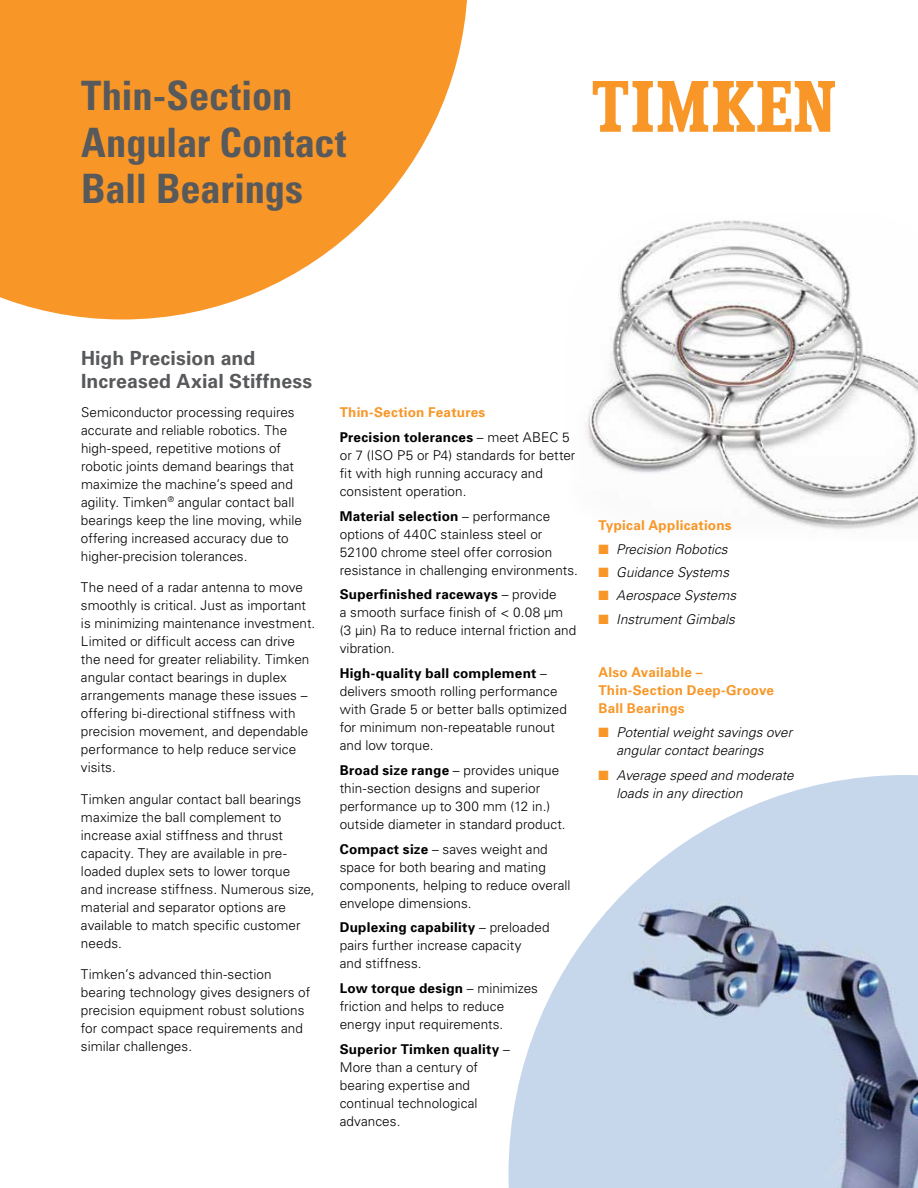
<style>
.page{position:relative;width:918px;height:1188px;background:#fff}
.page>*{position:absolute;margin:0;border:0;box-sizing:border-box;transform-origin:0 0}
.t1{font:700 condensed 40.5px/46.5px "Univers LT Std";letter-spacing:-.005em;color:#58595b}
.t2{font:700 19.5px/22.5px "Univers LT Std";letter-spacing:.005em;color:#58595b}
.t3{font:300 13.5px/18px "Univers LT Std";letter-spacing:.005em;color:#000}
.t4{font:italic 300 13.5px/18px "Univers LT Std";letter-spacing:.005em;color:#000}
.t5{font:700 13.5px "Univers";letter-spacing:.02em;color:#000}
.t6{font:700 13.5px/24.8px "Univers";letter-spacing:.015em;color:#f89728}
.t7{font:700 13.5px/18px "Univers LT Std";letter-spacing:.015em;color:#f89728}
.s1{color:#000}
.s2{font-family:"Univers LT Std";font-weight:300;color:#000}
.s3{font-family:"Univers LT Std";font-weight:300}
.s4{font-family:"Univers";font-weight:700}
.s5{color:#f89728}
</style>
<div class="page">
<img style="left:585px;top:220px;width:333px;height:309px">
<img style="left:508px;top:775px;width:410px;height:413px">
<svg style="left:0;top:0;width:467px;height:320px;fill:#f89728"></svg>
<svg style="left:593px;top:81px;width:242px;height:51px"></svg>
<h1 class="t1" style="left:81px;top:73px;width:267px">Thin-Section<br>Angular Contact<br>Ball Bearings</h1>
<h2 class="t2" style="left:81px;top:347px;width:233px">High Precision and<br>Increased Axial Stiffness</h2>
<p class="t3" style="left:81px;top:403px;width:223px">Semiconductor processing requires accurate and reliable robotics. The high-speed, repetitive motions of robotic joints demand bearings that maximize the machine’s speed and agility. Timken<sup>®</sup> angular contact ball bearings keep the line moving, while offering increased accuracy due to higher-precision tolerances.</p>
<p class="t3" style="left:81px;top:579px;width:236px">The need of a radar antenna to move smoothly is critical. Just as important is minimizing maintenance investment.<br>Limited or difficult access can drive the need for greater reliability. Timken angular contact bearings in duplex arrangements manage these issues – offering bi-directional stiffness with precision movement, and dependable performance to help reduce service visits.</p>
<p class="t3" style="left:81px;top:790px;width:235px">Timken angular contact ball bearings maximize the ball complement to increase axial stiffness and thrust capacity. They are available in pre&shy;loaded duplex sets to lower torque and increase stiffness. Numerous size, material and separator options are available to match specific customer needs.</p>
<p class="t3" style="left:81px;top:965px;width:231px">Timken’s advanced thin-section bearing technology gives designers of precision equipment robust solutions for compact space requirements and similar challenges.</p>
<p class="t6" style="left:340px;top:400px;width:231px">Thin-Section Features<br><span class="s1">Precision tolerances</span> <span class="s2">– meet ABEC 5</span></p>
<p class="t3" style="left:340px;top:446px;width:237px">or 7 (ISO P5 or P4) standards for better fit with high running accuracy and consistent operation.</p>
<p class="t5" style="left:340px;top:508px;width:212px">Material selection <span class="s3">– performance</span></p>
<p class="t3" style="left:340px;top:525px;width:240px">options of 440C stainless steel or<br>52100 chrome steel offer corrosion resistance in challenging environments.</p>
<p class="t5" style="left:340px;top:586px;width:218px">Superfinished raceways <span class="s3">– provide</span></p>
<p class="t3" style="left:340px;top:604px;width:238px">a smooth surface finish of &lt; 0.08 μm (3 μin) Ra to reduce internal friction and vibration.</p>
<p class="t5" style="left:340px;top:665px;width:209px">High-quality ball complement <span class="s3">–</span></p>
<p class="t3" style="left:340px;top:682px;width:229px">delivers smooth rolling performance with Grade 5 or better balls optimized for minimum non-repeatable runout and low torque.</p>
<p class="t3" style="left:340px;top:761px;width:227px"><span class="s4">Broad size range</span> – provides unique thin-section designs and superior performance up to 300 mm (12 in.) outside diameter in standard product.</p>
<p class="t3" style="left:340px;top:840px;width:232px"><span class="s4">Compact size</span> – saves weight and space for both bearing and mating components, helping to reduce overall envelope dimensions.</p>
<p class="t5" style="left:340px;top:919px;width:211px">Duplexing capability <span class="s3">– preloaded</span></p>
<p class="t3" style="left:340px;top:937px;width:183px">pairs further increase capacity and stiffness.</p>
<p class="t5" style="left:340px;top:980px;width:200px">Low torque design <span class="s3">– minimizes</span></p>
<p class="t3" style="left:340px;top:997px;width:166px">friction and helps to reduce energy input requirements.</p>
<p class="t5" style="left:340px;top:1041px;width:172px">Superior Timken quality <span class="s3">–</span></p>
<p class="t3" style="left:340px;top:1058px;width:140px">More than a century of bearing expertise and continual technological advances.</p>
<p class="t6" style="left:598px;top:513px;width:135px">Typical Applications</p>
<p class="t4" style="left:598px;top:540px;width:131px"><span class="s5">■</span> Precision Robotics</p>
<p class="t4" style="left:598px;top:563px;width:132px"><span class="s5">■</span> Guidance Systems</p>
<p class="t4" style="left:598px;top:587px;width:139px"><span class="s5">■</span> Aerospace Systems</p>
<p class="t4" style="left:598px;top:610px;width:138px"><span class="s5">■</span> Instrument Gimbals</p>
<p class="t7" style="left:598px;top:663px;width:177px">Also Available –<br>Thin-Section Deep-Groove<br>Ball Bearings</p>
<p class="t4" style="left:616px;top:724px;width:177px;text-indent:-18px"><span class="s5">■</span> Potential weight savings over angular contact bearings</p>
<p class="t4" style="left:616px;top:767px;width:179px;text-indent:-18px"><span class="s5">■</span> Average speed and moderate loads in any direction</p>
</div>
